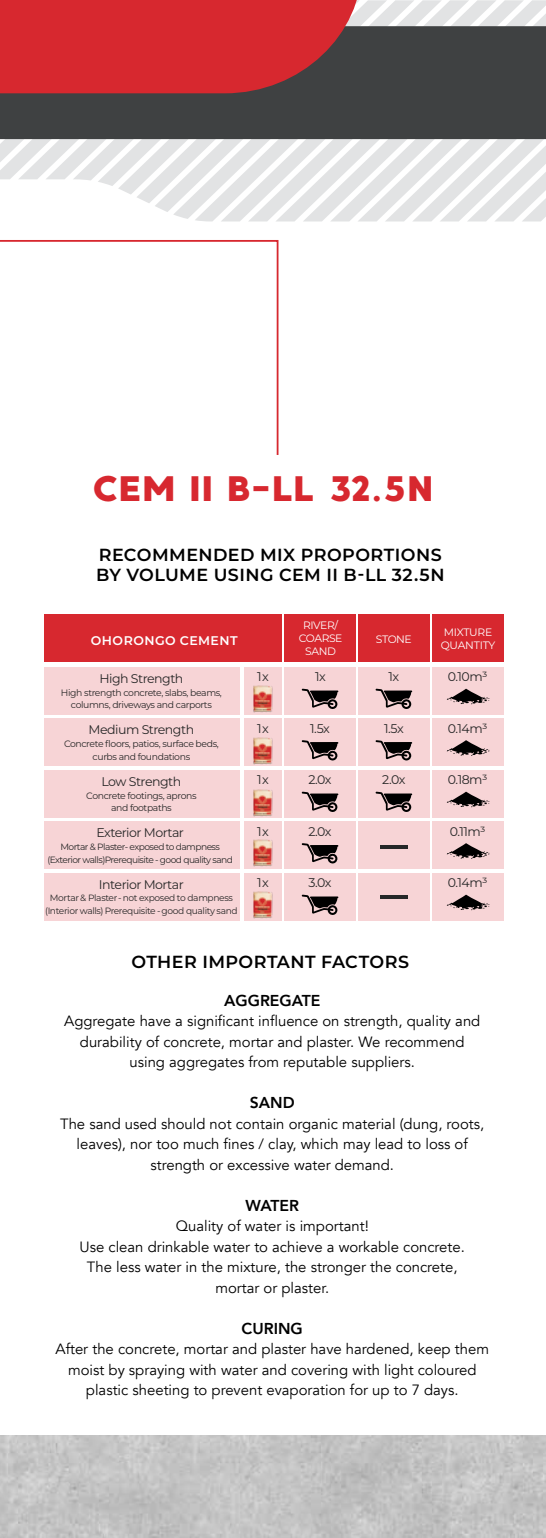
<style>
.page{position:relative;width:546px;height:1538px;background:#fff}
.page>*{position:absolute;margin:0;border:0;box-sizing:border-box;transform-origin:0 0}
.t1{font:35.35px "MADE Good Time Grotesk";letter-spacing:-.025em;color:#d7282f}
.t2{font:600 17.5px/20.5px "Montserrat";letter-spacing:.025em;color:#000}
.t3{font:800 15.75px "Avenir";color:#000}
.t4{font:14.88px/20.5px "Avenir";color:#000;text-align:center}
.t5{font:12.6px "Montserrat";letter-spacing:-.04em;color:#262626}
.t6{font:600 12.6px "Montserrat";letter-spacing:.035em;color:#fff}
.t7{font:10.85px/12.8px "Montserrat";letter-spacing:-.04em;color:#fff;text-align:center}
.t8{font:10.85px/12.8px "Montserrat";letter-spacing:-.02em;color:#fff}
.t9{font:9.28px/12.8px "Montserrat";letter-spacing:-.04em;color:#262626;text-align:center}
.t10{font:9.1px/12.8px "Montserrat";letter-spacing:-.04em;color:#262626;text-align:center}
.t11{font:9.1px/12.8px "Montserrat";letter-spacing:-.06em;color:#262626;text-align:center}
</style>
<div class="page">
<svg style="left:0;top:139px;width:98px;height:40px"></svg>
<svg style="left:524px;top:0;width:22px;height:221px;fill:#e2e3e4"></svg>
<svg style="left:276px;top:0;width:248px;height:221px;fill:#e2e3e4"></svg>
<svg style="left:98px;top:139px;width:75px;height:47px;fill:#e2e3e4"></svg>
<svg style="left:173px;top:0;width:241px;height:219px;fill:#e2e3e4"></svg>
<div style="left:0;top:26px;width:546px;height:113px;background:#3f4142"></div>
<svg style="left:0;top:0;width:362px;height:93px;background:#c72c32"></svg>
<img style="left:0;top:1435px;width:546px;height:103px">
<svg style="left:0;top:240px;width:279px;height:215px"></svg>
<div style="left:44px;top:614px;width:238px;height:48px;background:#d7282f"></div>
<div style="left:44px;top:667px;width:195px;height:48px;background:#f7d4d6"></div>
<div style="left:44px;top:719px;width:195px;height:47px;background:#f7d4d6"></div>
<div style="left:44px;top:770px;width:195px;height:48px;background:#f7d4d6"></div>
<div style="left:44px;top:822px;width:195px;height:47px;background:#f7d4d6"></div>
<div style="left:44px;top:873px;width:195px;height:48px;background:#f7d4d6"></div>
<div style="left:244px;top:667px;width:38px;height:48px;background:#f7d4d6"></div>
<div style="left:244px;top:719px;width:38px;height:47px;background:#f7d4d6"></div>
<div style="left:244px;top:770px;width:38px;height:48px;background:#f7d4d6"></div>
<div style="left:244px;top:822px;width:38px;height:47px;background:#f7d4d6"></div>
<div style="left:244px;top:873px;width:38px;height:48px;background:#f7d4d6"></div>
<div style="left:284px;top:614px;width:71px;height:48px;background:#d7282f"></div>
<div style="left:284px;top:667px;width:71px;height:48px;background:#f7d4d6"></div>
<div style="left:284px;top:719px;width:71px;height:47px;background:#f7d4d6"></div>
<div style="left:284px;top:770px;width:71px;height:48px;background:#f7d4d6"></div>
<div style="left:284px;top:822px;width:71px;height:47px;background:#f7d4d6"></div>
<div style="left:284px;top:873px;width:71px;height:48px;background:#f7d4d6"></div>
<div style="left:358px;top:614px;width:71px;height:48px;background:#d7282f"></div>
<div style="left:358px;top:667px;width:71px;height:48px;background:#f7d4d6"></div>
<div style="left:358px;top:719px;width:71px;height:47px;background:#f7d4d6"></div>
<div style="left:358px;top:770px;width:71px;height:48px;background:#f7d4d6"></div>
<div style="left:358px;top:822px;width:71px;height:47px;background:#f7d4d6"></div>
<div style="left:358px;top:873px;width:71px;height:48px;background:#f7d4d6"></div>
<div style="left:432px;top:614px;width:71px;height:48px;background:#d7282f"></div>
<div style="left:432px;top:667px;width:71px;height:48px;background:#f7d4d6"></div>
<div style="left:432px;top:719px;width:71px;height:47px;background:#f7d4d6"></div>
<div style="left:432px;top:770px;width:71px;height:48px;background:#f7d4d6"></div>
<div style="left:432px;top:822px;width:71px;height:47px;background:#f7d4d6"></div>
<div style="left:432px;top:873px;width:71px;height:48px;background:#f7d4d6"></div>
<svg style="left:302px;top:689px;width:36px;height:20px"></svg>
<svg style="left:302px;top:740px;width:36px;height:21px"></svg>
<svg style="left:302px;top:792px;width:36px;height:20px"></svg>
<svg style="left:302px;top:843px;width:36px;height:21px"></svg>
<svg style="left:302px;top:895px;width:36px;height:20px"></svg>
<svg style="left:375px;top:689px;width:37px;height:20px"></svg>
<svg style="left:375px;top:740px;width:37px;height:21px"></svg>
<svg style="left:375px;top:792px;width:37px;height:20px"></svg>
<svg style="left:446px;top:689px;width:43px;height:15px"></svg>
<svg style="left:446px;top:740px;width:43px;height:16px"></svg>
<svg style="left:446px;top:792px;width:43px;height:15px"></svg>
<svg style="left:446px;top:843px;width:43px;height:16px"></svg>
<svg style="left:446px;top:895px;width:43px;height:15px"></svg>
<hr style="left:380px;top:845px;width:28px;height:4px;background:#262829">
<hr style="left:380px;top:895px;width:28px;height:4px;background:#262829">
<img style="left:253px;top:685px;width:19px;height:27px">
<img style="left:253px;top:738px;width:19px;height:27px">
<img style="left:253px;top:789px;width:19px;height:27px">
<img style="left:253px;top:840px;width:19px;height:27px">
<img style="left:253px;top:891px;width:19px;height:27px">
<h1 class="t1" style="left:92px;top:466px;width:344px">CEM II B-LL 32.5N</h1>
<p class="t2" style="left:96px;top:543px;width:350px">RECOMMENDED MIX PROPORTIONS<br>BY VOLUME USING CEM II B-LL 32.5N</p>
<p class="t6" style="left:91px;top:632px;width:148px">OHORONGO CEMENT</p>
<p class="t7" style="left:299px;top:619px;width:45px">RIVER/<br>COARSE<br>SAND</p>
<p class="t8" style="left:440px;top:626px;width:56px">MIXTURE<br>QUANTITY</p>
<p class="t7" style="left:376px;top:632px;width:37px">STONE</p>
<p class="t5" style="left:99px;top:670px;width:85px">High Strength</p>
<p class="t9" style="left:61px;top:686px;width:162px">High strength concrete, slabs, beams, columns, driveways and carports</p>
<p class="t5" style="left:257px;top:668px;width:13px">1x</p>
<p class="t5" style="left:315px;top:668px;width:12px">1x</p>
<p class="t5" style="left:388px;top:668px;width:12px">1x</p>
<p class="t5" style="left:448px;top:668px;width:41px">0.10m³</p>
<p class="t5" style="left:89px;top:721px;width:107px">Medium Strength</p>
<p class="t9" style="left:64px;top:737px;width:156px">Concrete floors, patios, surface beds, curbs and foundations</p>
<p class="t5" style="left:257px;top:719px;width:13px">1x</p>
<p class="t5" style="left:310px;top:719px;width:21px">1.5x</p>
<p class="t5" style="left:384px;top:719px;width:21px">1.5x</p>
<p class="t5" style="left:448px;top:719px;width:41px">0.14m³</p>
<p class="t5" style="left:101px;top:773px;width:81px">Low Strength</p>
<p class="t9" style="left:86px;top:789px;width:112px">Concrete footings, aprons and footpaths</p>
<p class="t5" style="left:257px;top:771px;width:13px">1x</p>
<p class="t5" style="left:308px;top:771px;width:25px">2.0x</p>
<p class="t5" style="left:382px;top:771px;width:25px">2.0x</p>
<p class="t5" style="left:448px;top:771px;width:41px">0.18m³</p>
<p class="t5" style="left:96px;top:824px;width:89px">Exterior Mortar</p>
<p class="t11" style="left:47px;top:840px;width:187px">Mortar &amp; Plaster- exposed to dampness (Exterior walls)Prerequisite - good quality sand</p>
<p class="t5" style="left:99px;top:875px;width:86px">Interior Mortar</p>
<p class="t10" style="left:45px;top:891px;width:194px">Mortar &amp; Plaster- not exposed to dampness (Interior walls) Prerequisite - good quality sand</p>
<p class="t5" style="left:257px;top:822px;width:13px">1x</p>
<p class="t5" style="left:257px;top:874px;width:13px">1x</p>
<p class="t5" style="left:308px;top:822px;width:25px">2.0x</p>
<p class="t5" style="left:308px;top:874px;width:24px">3.0x</p>
<p class="t5" style="left:449px;top:822px;width:37px">0.11m³</p>
<p class="t5" style="left:448px;top:874px;width:41px">0.14m³</p>
<p class="t2" style="left:131px;top:950px;width:279px">OTHER IMPORTANT FACTORS</p>
<p class="t3" style="left:224px;top:988px;width:98px">AGGREGATE</p>
<p class="t4" style="left:64px;top:1011px;width:417px">Aggregate have a significant influence on strength, quality and durability of concrete, mortar and plaster. We recommend using aggregates from reputable suppliers.</p>
<p class="t3" style="left:250px;top:1090px;width:46px">SAND</p>
<p class="t4" style="left:60px;top:1113px;width:425px">The sand used should not contain organic material (dung, roots, leaves), nor too much fines / clay, which may lead to loss of strength or excessive water demand.</p>
<p class="t3" style="left:245px;top:1193px;width:55px">WATER</p>
<p class="t4" style="left:80px;top:1216px;width:387px">Quality of water is important!<br>Use clean drinkable water to achieve a workable concrete.<br>The less water in the mixture, the stronger the concrete, mortar or plaster.</p>
<p class="t3" style="left:241px;top:1316px;width:63px">CURING</p>
<p class="t4" style="left:55px;top:1339px;width:435px">After the concrete, mortar and plaster have hardened, keep them moist by spraying with water and covering with light coloured plastic sheeting to prevent evaporation for up to 7 days.</p>
</div>
